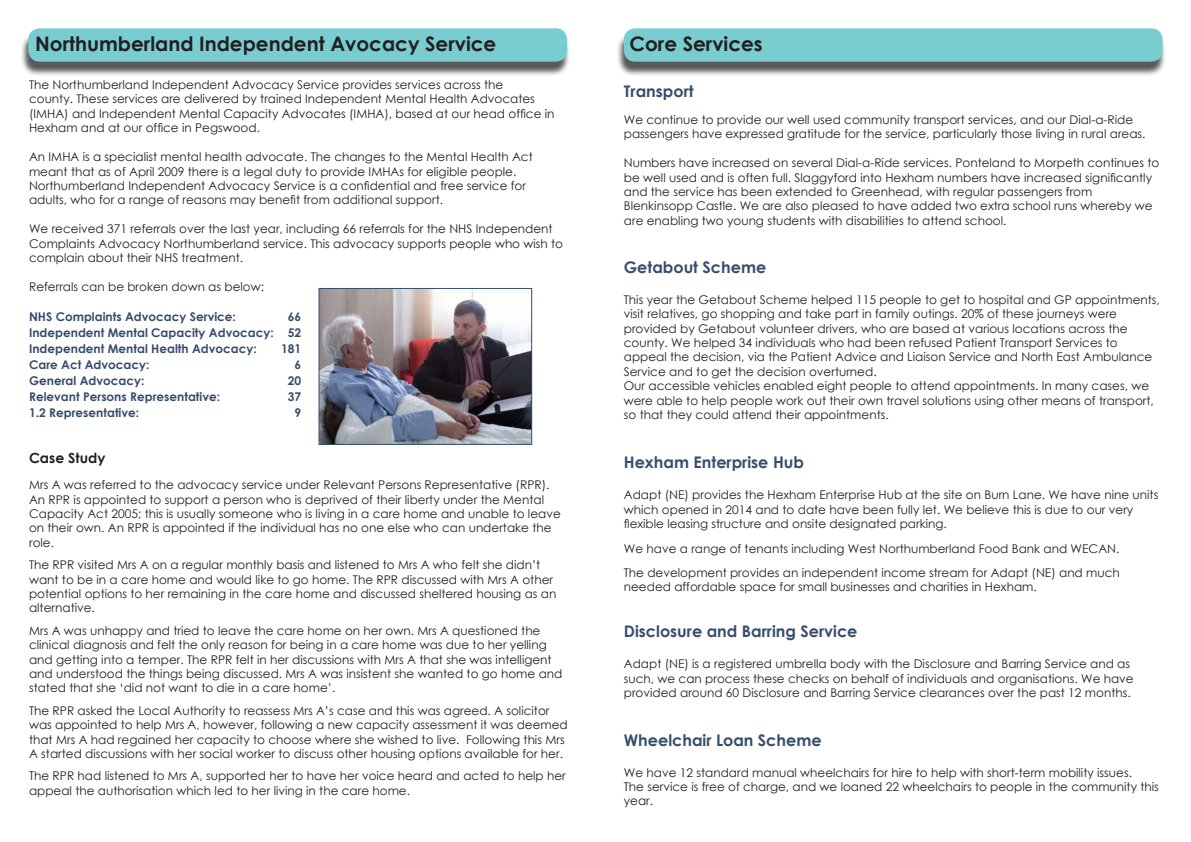
<style>
.page{position:relative;width:1191px;height:842px;background:#fff}
.page>*{position:absolute;margin:0;border:0;box-sizing:border-box;transform-origin:0 0}
.t1{font:700 20px "Century Gothic";color:#231f20}
.t2{font:700 16px "Century Gothic";color:#364d6c}
.t3{font:700 14px "Century Gothic";color:#231f20}
.t4{font:12px/14.4px "Century Gothic";color:#231f20}
.t5{font:700 12px/16px "Century Gothic";color:#364d6c;text-align:justify}
</style>
<div class="page">
<div style="left:21px;top:32px;width:549px;height:45px;background:#231f20;opacity:.75"></div>
<div style="left:28px;top:28px;width:539px;height:34px;background:#79cdd0;border-radius:11px"></div>
<div style="left:616px;top:32px;width:550px;height:45px;background:#231f20;opacity:.75"></div>
<div style="left:624px;top:28px;width:538px;height:34px;background:#79cdd0;border-radius:11px"></div>
<img style="left:320px;top:290px;width:210px;height:153px">
<div style="left:318px;top:288px;width:214px;height:157px;border:1px solid #364d6c"></div>
<h1 class="t1" style="left:35px;top:29px;width:463px">Northumberland Independent Avocacy Service</h1>
<p class="t4" style="left:29px;top:77px;width:527px">The Northumberland Independent Advocacy Service provides services across the<br>county. These services are delivered by trained Independent Mental Health Advocates (IMHA) and Independent Mental Capacity Advocates (IMHA), based at our head office in Hexham and at our office in Pegswood.</p>
<p class="t4" style="left:29px;top:149px;width:505px">An IMHA is a specialist mental health advocate. The changes to the Mental Health Act meant that as of April 2009 there is a legal duty to provide IMHAs for eligible people.<br>Northumberland Independent Advocacy Service is a confidential and free service for adults, who for a range of reasons may benefit from additional support.</p>
<p class="t4" style="left:29px;top:221px;width:535px">We received 371 referrals over the last year, including 66 referrals for the NHS Independent<br>Complaints Advocacy Northumberland service. This advocacy supports people who wish to complain about their NHS treatment.</p>
<p class="t4" style="left:29px;top:279px;width:236px">Referrals can be broken down as below:</p>
<p class="t5" style="left:29px;top:308px;width:208px">NHS Complaints Advocacy Service:</p>
<p class="t5" style="left:29px;top:308px;width:274px;text-indent:259px">66<br>Independent Mental Capacity Advocacy: 52<br>Independent Mental Health Advocacy:</p>
<p class="t5" style="left:281px;top:340px;width:22px">181</p>
<p class="t5" style="left:29px;top:356px;width:122px">Care Act Advocacy:</p>
<p class="t5" style="left:294px;top:356px;width:8px">6</p>
<p class="t5" style="left:29px;top:372px;width:117px">General Advocacy:</p>
<p class="t5" style="left:288px;top:372px;width:15px">20</p>
<p class="t5" style="left:29px;top:388px;width:193px">Relevant Persons Representative:</p>
<p class="t5" style="left:288px;top:388px;width:15px">37</p>
<p class="t5" style="left:29px;top:404px;width:112px">1.2 Representative:</p>
<p class="t5" style="left:294px;top:404px;width:8px">9</p>
<p class="t3" style="left:29px;top:447px;width:78px">Case Study</p>
<p class="t4" style="left:29px;top:477px;width:533px">Mrs A was referred to the advocacy service under Relevant Persons Representative (RPR).<br>An RPR is appointed to support a person who is deprived of their liberty under the Mental Capacity Act 2005; this is usually someone who is living in a care home and unable to leave on their own. An RPR is appointed if the individual has no one else who can undertake the role.</p>
<p class="t4" style="left:29px;top:557px;width:529px">The RPR visited Mrs A on a regular monthly basis and listened to Mrs A who felt she didn’t want to be in a care home and would like to go home. The RPR discussed with Mrs A other potential options to her remaining in the care home and discussed sheltered housing as an alternative.</p>
<p class="t4" style="left:29px;top:623px;width:535px">Mrs A was unhappy and tried to leave the care home on her own. Mrs A questioned the clinical diagnosis and felt the only reason for being in a care home was due to her yelling and getting into a temper. The RPR felt in her discussions with Mrs A that she was intelligent and understood the things being discussed. Mrs A was insistent she wanted to go home and stated that she ‘did not want to die in a care home’.</p>
<p class="t4" style="left:29px;top:703px;width:540px">The RPR asked the Local Authority to reassess Mrs A’s case and this was agreed. A solicitor was appointed to help Mrs A, however, following a new capacity assessment it was deemed that Mrs A had regained her capacity to choose where she wished to live. Following this Mrs A started discussions with her social worker to discuss other housing options available for her.</p>
<p class="t4" style="left:29px;top:769px;width:538px">The RPR had listened to Mrs A, supported her to have her voice heard and acted to help her appeal the authorisation which led to her living in the care home.</p>
<h1 class="t1" style="left:629px;top:29px;width:135px">Core Services</h1>
<h2 class="t2" style="left:624px;top:79px;width:71px">Transport</h2>
<p class="t4" style="left:624px;top:112px;width:523px">We continue to provide our well used community transport services, and our Dial-a-Ride passengers have expressed gratitude for the service, particularly those living in rural areas.</p>
<p class="t4" style="left:624px;top:155px;width:537px">Numbers have increased on several Dial-a-Ride services. Ponteland to Morpeth continues to be well used and is often full. Slaggyford into Hexham numbers have increased significantly and the service has been extended to Greenhead, with regular passengers from Blenkinsopp Castle. We are also pleased to have added two extra school runs whereby we are enabling two young students with disabilities to attend school.</p>
<h2 class="t2" style="left:624px;top:255px;width:144px">Getabout Scheme</h2>
<p class="t4" style="left:624px;top:292px;width:537px">This year the Getabout Scheme helped 115 people to get to hospital and GP appointments, visit relatives, go shopping and take part in family outings. 20% of these journeys were provided by Getabout volunteer drivers, who are based at various locations across the county. We helped 34 individuals who had been refused Patient Transport Services to appeal the decision, via the Patient Advice and Liaison Service and North East Ambulance Service and to get the decision overturned.<br>Our accessible vehicles enabled eight people to attend appointments. In many cases, we were able to help people work out their own travel solutions using other means of transport, so that they could attend their appointments.</p>
<h2 class="t2" style="left:624px;top:450px;width:182px">Hexham Enterprise Hub</h2>
<p class="t4" style="left:624px;top:488px;width:536px">Adapt (NE) provides the Hexham Enterprise Hub at the site on Burn Lane. We have nine units which opened in 2014 and to date have been fully let. We believe this is due to our very flexible leasing structure and onsite designated parking.</p>
<p class="t4" style="left:624px;top:536px;width:497px;line-height:24.4px">We have a range of tenants including West Northumberland Food Bank and WECAN.<br>The development provides an independent income stream for Adapt (NE) and much</p>
<p class="t4" style="left:624px;top:580px;width:414px">needed affordable space for small businesses and charities in Hexham.</p>
<h2 class="t2" style="left:624px;top:619px;width:235px">Disclosure and Barring Service</h2>
<p class="t4" style="left:624px;top:656px;width:511px">Adapt (NE) is a registered umbrella body with the Disclosure and Barring Service and as such, we can process these checks on behalf of individuals and organisations. We have provided around 60 Disclosure and Barring Service clearances over the past 12 months.</p>
<h2 class="t2" style="left:624px;top:728px;width:199px">Wheelchair Loan Scheme</h2>
<p class="t4" style="left:624px;top:765px;width:536px">We have 12 standard manual wheelchairs for hire to help with short-term mobility issues.<br>The service is free of charge, and we loaned 22 wheelchairs to people in the community this year.</p>
</div>
